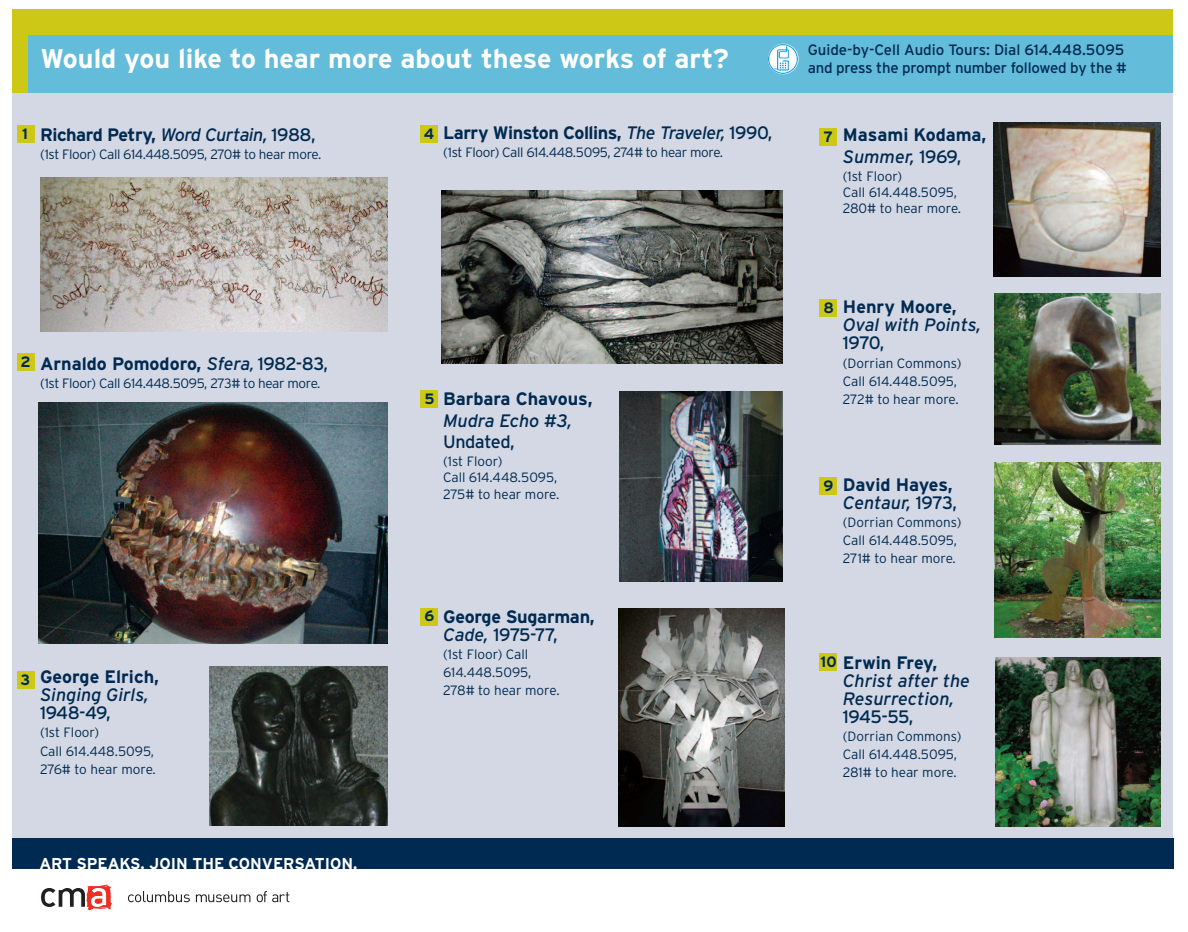
<style>
.page{position:relative;width:1188px;height:932px;background:#fff}
.page>*{position:absolute;margin:0;border:0;box-sizing:border-box;transform-origin:0 0}
.t1{font:700 27px "Interstate";color:#fff}
.t2{font:700 18px/18px "Interstate";letter-spacing:-.01em;color:#002a51}
.t3{font:italic 18px/18px "Interstate";color:#002a51}
.t4{font:18px "Interstate";letter-spacing:-.03em;color:#002a51}
.t5{font:700 15.75px "Interstate";color:#fff}
.t6{font:15px/18px "Interstate";letter-spacing:-.015em;color:#002a51}
.t7{font:700 15px "Interstate";color:#002a51}
.t8{font:300 13.5px/18px "Interstate";letter-spacing:-.01em;color:#002a51}
.s1{font-weight:400;font-style:italic}
.s2{font-weight:400}
.s3{font-style:italic;font-size:13.5px}
</style>
<div class="page">
<div style="left:12px;top:83px;width:365px;height:774px;background:#d4d8e4"></div>
<div style="left:374px;top:89px;width:434px;height:768px;background:#d4d8e4"></div>
<div style="left:794px;top:85px;width:378px;height:772px;background:#d4d8e4"></div>
<div style="left:12px;top:10px;width:1160px;height:83px;background:#cdc816"></div>
<div style="left:28px;top:35px;width:1145px;height:58px;background:#63bcd9"></div>
<div style="left:12px;top:838px;width:1162px;height:30px;background:#002a51"></div>
<svg style="left:128px;top:891px;width:62px;height:11px"></svg>
<svg style="left:196px;top:894px;width:54px;height:8px"></svg>
<svg style="left:257px;top:891px;width:32px;height:11px"></svg>
<svg style="left:41px;top:884px;width:71px;height:26px"></svg>
<img style="left:40px;top:177px;width:348px;height:154px">
<img style="left:441px;top:191px;width:342px;height:172px">
<img style="left:209px;top:666px;width:178px;height:159px">
<img style="left:620px;top:391px;width:163px;height:190px">
<img style="left:618px;top:608px;width:166px;height:219px">
<div style="left:17px;top:125px;width:17px;height:17px;background:#cdc816"></div>
<div style="left:17px;top:353px;width:17px;height:18px;background:#cdc816"></div>
<div style="left:17px;top:671px;width:17px;height:17px;background:#cdc816"></div>
<div style="left:420px;top:125px;width:18px;height:17px;background:#cdc816"></div>
<div style="left:820px;top:128px;width:17px;height:18px;background:#cdc816"></div>
<div style="left:820px;top:299px;width:17px;height:17px;background:#cdc816"></div>
<img style="left:39px;top:402px;width:348px;height:242px">
<img style="left:993px;top:122px;width:168px;height:154px">
<div style="left:421px;top:391px;width:17px;height:17px;background:#cdc816"></div>
<img style="left:995px;top:293px;width:166px;height:151px">
<div style="left:820px;top:477px;width:17px;height:17px;background:#cdc816"></div>
<img style="left:768px;top:44px;width:31px;height:30px;border-radius:50%">
<div style="left:421px;top:607px;width:17px;height:18px;background:#cdc816"></div>
<img style="left:995px;top:462px;width:166px;height:176px">
<img style="left:996px;top:657px;width:165px;height:169px">
<div style="left:820px;top:653px;width:17px;height:17px;background:#cdc816"></div>
<h1 class="t1" style="left:40px;top:43px;width:690px">Would you like to hear more about these works of art?</h1>
<p class="t6" style="left:808px;top:41px;width:321px">Guide-by-Cell Audio Tours: Dial 614.448.5095 and press the prompt number followed by the #</p>
<p class="t7" style="left:22px;top:125px;width:7px">1</p>
<h2 class="t2" style="left:40px;top:126px;width:277px">Richard Petry, <span class="s1">Word Curtain,</span> <span class="s2">1988,</span></h2>
<p class="t8" style="left:40px;top:145px;width:283px">(1st Floor) Call 614.448.5095, 270# to hear more.</p>
<h2 class="t2" style="left:443px;top:124px;width:331px">Larry Winston Collins, <span class="s1">The Traveler,</span> <span class="s2">1990,</span></h2>
<p class="t8" style="left:443px;top:143px;width:282px">(1st Floor) Call 614.448.5095, 274# to hear more.</p>
<p class="t7" style="left:424px;top:125px;width:12px">4</p>
<p class="t7" style="left:824px;top:128px;width:11px">7</p>
<h2 class="t2" style="left:843px;top:124px;width:145px;line-height:21.6px">Masami Kodama,<br><span class="s1">Summer,</span> <span class="s2">1969,</span></h2>
<p class="t8" style="left:843px;top:168px;width:120px;line-height:16.2px">(1st Floor)<br>Call 614.448.5095,<br>280# to hear more.</p>
<p class="t7" style="left:21px;top:353px;width:12px">2</p>
<h2 class="t2" style="left:40px;top:354px;width:290px">Arnaldo Pomodoro, <span class="s1">Sfera</span><span class="s3">,</span> <span class="s2">1982-83,</span></h2>
<p class="t8" style="left:40px;top:374px;width:282px">(1st Floor) Call 614.448.5095, 273# to hear more.</p>
<p class="t7" style="left:21px;top:671px;width:11px">3</p>
<h2 class="t2" style="left:40px;top:668px;width:121px">George Elrich,</h2>
<h2 class="t3" style="left:40px;top:686px;width:110px">Singing Girls,</h2>
<h2 class="t4" style="left:40px;top:702px;width:72px">1948-49,</h2>
<p class="t8" style="left:40px;top:723px;width:117px">(1st Floor)<br>Call 614.448.5095,<br>276# to hear more.</p>
<p class="t5" style="left:39px;top:854px;width:320px">ART SPEAKS. JOIN THE CONVERSATION.</p>
<p class="t7" style="left:424px;top:390px;width:12px">5</p>
<h2 class="t2" style="left:443px;top:390px;width:151px">Barbara Chavous,</h2>
<h2 class="t3" style="left:443px;top:411px;width:130px">Mudra Echo #3,</h2>
<h2 class="t4" style="left:443px;top:431px;width:73px">Undated,</h2>
<p class="t8" style="left:443px;top:453px;width:118px;line-height:16.2px">(1st Floor)<br>Call 614.448.5095,<br>275# to hear more.</p>
<p class="t7" style="left:424px;top:607px;width:11px">6</p>
<h2 class="t2" style="left:443px;top:608px;width:153px">George Sugarman,<br><span class="s1">Cade,</span> <span class="s2">1975-77,</span></h2>
<p class="t8" style="left:443px;top:645px;width:118px">(1st Floor) Call<br>614.448.5095,<br>278# to hear more.</p>
<p class="t7" style="left:824px;top:299px;width:12px">8</p>
<h2 class="t2" style="left:843px;top:298px;width:115px">Henry Moore,</h2>
<h2 class="t3" style="left:843px;top:316px;width:140px">Oval with Points,</h2>
<h2 class="t4" style="left:843px;top:333px;width:43px">1970,</h2>
<p class="t8" style="left:843px;top:354px;width:120px">(Dorrian Commons)<br>Call 614.448.5095,<br>272# to hear more.</p>
<p class="t7" style="left:824px;top:477px;width:11px">9</p>
<h2 class="t2" style="left:843px;top:476px;width:116px">David Hayes,<br><span class="s1">Centaur,</span> <span class="s2">1973,</span></h2>
<p class="t8" style="left:843px;top:513px;width:120px">(Dorrian Commons)<br>Call 614.448.5095,<br>271# to hear more.</p>
<h2 class="t2" style="left:843px;top:653px;width:96px">Erwin Frey,</h2>
<h2 class="t3" style="left:843px;top:671px;width:129px">Christ after the<br>Resurrection,</h2>
<h2 class="t4" style="left:843px;top:706px;width:72px">1945-55,</h2>
<p class="t8" style="left:843px;top:727px;width:120px">(Dorrian Commons)<br>Call 614.448.5095,<br>281# to hear more.</p>
<p class="t7" style="left:821px;top:652px;width:18px">10</p>
</div>
